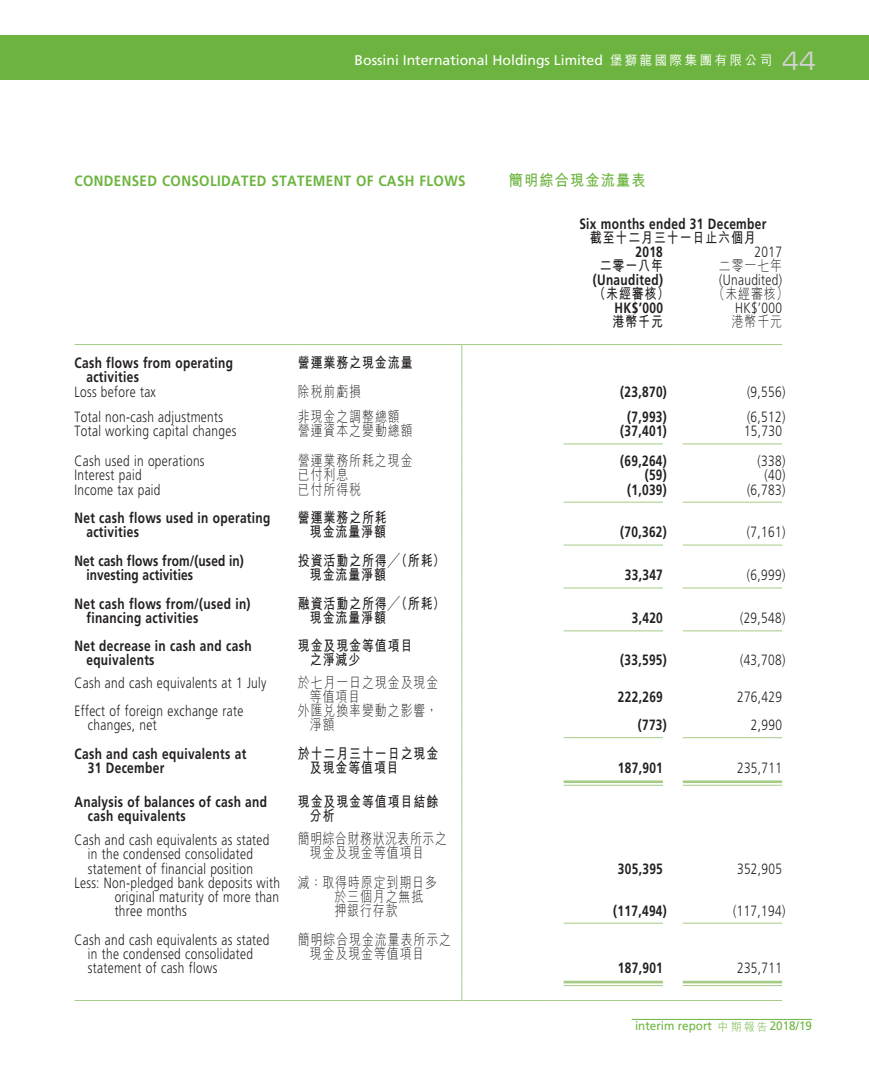
<style>
.page{position:relative;width:869px;height:1067px;background:#fff}
.page>*{position:absolute;margin:0;border:0;box-sizing:border-box;transform-origin:0 0}
.t1{font:700 15.75px "M Hei HK";letter-spacing:.08em;color:#6cb43f;scale:.9 1}
.t2{font:300 14.88px/14px "Frutiger LT Std";letter-spacing:.03em;color:#231f20;scale:.8 1}
.t3{font:700 14.88px/14px "Frutiger LT Std";letter-spacing:.03em;color:#231f20;scale:.8 1}
.t4{font:700 14.88px/14.5px "M Hei HK";letter-spacing:.08em;color:#231f20;scale:.8 1}
.t5{font:300 14.88px/14px "M Hei HK";letter-spacing:.08em;color:#231f20;scale:.8 1}
.t6{font:700 14.88px/14px "Frutiger LT Std";letter-spacing:.01em;color:#231f20;scale:.8 1}
.t7{font:700 14.88px "Frutiger LT Std";letter-spacing:.03em;color:#6cb43f;scale:.9 1}
.t8{font:300 14.88px/14px "M Hei HK";letter-spacing:.045em;color:#231f20;scale:.8 1}
.t9{font:14px "Frutiger LT Std";color:#fff}
.t10{font:12.25px "Frutiger LT Std";color:#6cb43f;scale:.95 1}
.s1{font-family:"M Hei HK";font-weight:500;font-size:13.12px}
.s2{font-family:"Eurostile LT Std";font-size:24.5px;color:#d1d2d4}
.s3{font-family:"M Hei HK";font-weight:300;font-size:11.38px}
</style>
<div class="page">
<div style="left:0;top:35px;width:868px;height:44px;background:#6cb43f"></div>
<hr style="left:631px;top:1019px;width:180px;height:1px;background:#6cb43f">
<hr style="left:461px;top:833px;width:1px;height:43px;background:#a5cc85">
<hr style="left:461px;top:876px;width:1px;height:42px;background:#a5cc85">
<svg style="left:461px;top:345px;width:1px;height:488px"></svg>
<svg style="left:461px;top:918px;width:1px;height:16px"></svg>
<hr style="left:461px;top:934px;width:1px;height:42px;background:#a5cc85">
<svg style="left:461px;top:976px;width:1px;height:24px"></svg>
<hr style="left:74px;top:344px;width:224px;height:1px;background:#a5cc85">
<hr style="left:298px;top:344px;width:163px;height:1px;background:#a5cc85">
<hr style="left:461px;top:344px;width:92px;height:1px;background:#a5cc85">
<hr style="left:553px;top:344px;width:119px;height:1px;background:#a5cc85">
<hr style="left:672px;top:344px;width:109px;height:1px;background:#a5cc85">
<hr style="left:563px;top:443px;width:99px;height:1px;background:#a5cc85">
<hr style="left:682px;top:443px;width:99px;height:1px;background:#a5cc85">
<hr style="left:563px;top:501px;width:99px;height:1px;background:#a5cc85">
<hr style="left:682px;top:501px;width:99px;height:1px;background:#a5cc85">
<hr style="left:563px;top:544px;width:99px;height:1px;background:#a5cc85">
<hr style="left:682px;top:544px;width:99px;height:1px;background:#a5cc85">
<hr style="left:563px;top:587px;width:99px;height:1px;background:#a5cc85">
<hr style="left:682px;top:587px;width:99px;height:1px;background:#a5cc85">
<hr style="left:563px;top:630px;width:99px;height:1px;background:#a5cc85">
<hr style="left:682px;top:630px;width:99px;height:1px;background:#a5cc85">
<hr style="left:563px;top:737px;width:99px;height:1px;background:#a5cc85">
<hr style="left:682px;top:737px;width:99px;height:1px;background:#a5cc85">
<hr style="left:563px;top:780px;width:99px;height:3px;background:#a5cc85">
<hr style="left:563px;top:784px;width:99px;height:1px;background:#a5cc85">
<hr style="left:682px;top:780px;width:99px;height:3px;background:#a5cc85">
<hr style="left:682px;top:784px;width:99px;height:1px;background:#a5cc85">
<hr style="left:563px;top:922px;width:99px;height:1px;background:#a5cc85">
<hr style="left:682px;top:922px;width:99px;height:1px;background:#a5cc85">
<hr style="left:563px;top:980px;width:99px;height:3px;background:#a5cc85">
<hr style="left:563px;top:985px;width:99px;height:1px;background:#a5cc85">
<hr style="left:682px;top:980px;width:99px;height:3px;background:#a5cc85">
<hr style="left:682px;top:985px;width:99px;height:1px;background:#a5cc85">
<hr style="left:74px;top:1000px;width:224px;height:1px;background:#a5cc85">
<hr style="left:298px;top:1000px;width:163px;height:1px;background:#a5cc85">
<hr style="left:462px;top:1000px;width:91px;height:1px;background:#a5cc85">
<hr style="left:553px;top:1000px;width:119px;height:1px;background:#a5cc85">
<hr style="left:672px;top:1000px;width:109px;height:1px;background:#a5cc85">
<p class="t9" style="left:354px;top:52px;width:462px">Bossini International Holdings Limited <span class="s1">堡獅龍國際集團有限公司</span> <span class="s2">44</span></p>
<p class="t7" style="left:74px;top:172px;width:436px">CONDENSED CONSOLIDATED STATEMENT OF CASH FLOWS</p>
<p class="t1" style="left:508px;top:169px;width:153px">簡明綜合現金流量表</p>
<p class="t3" style="left:579px;top:217px;width:235px">Six months ended 31 December</p>
<p class="t4" style="left:589px;top:229px;width:209px">截至十二月三十一日止六個月</p>
<p class="t3" style="left:635px;top:245px;width:36px">2018</p>
<p class="t2" style="left:754px;top:245px;width:36px">2017</p>
<p class="t4" style="left:599px;top:257px;width:81px">二零一八年</p>
<p class="t5" style="left:718px;top:258px;width:81px">二零一七年</p>
<p class="t3" style="left:592px;top:273px;width:89px">(Unaudited)</p>
<p class="t2" style="left:719px;top:273px;width:80px">(Unaudited)</p>
<p class="t4" style="left:593px;top:285px;width:95px">（未經審核）</p>
<p class="t5" style="left:712px;top:286px;width:95px">（未經審核）</p>
<p class="t3" style="left:614px;top:300px;width:62px">HK$’000</p>
<p class="t2" style="left:734px;top:301px;width:60px">HK$’000</p>
<p class="t4" style="left:612px;top:313px;width:64px">港幣千元</p>
<p class="t5" style="left:731px;top:314px;width:64px">港幣千元</p>
<p class="t3" style="left:86px;top:356px;width:185px;text-indent:-12px">Cash flows from operating activities</p>
<p class="t4" style="left:298px;top:354px;width:145px">營運業務之現金流量</p>
<p class="t2" style="left:74px;top:385px;width:103px">Loss before tax</p>
<p class="t5" style="left:298px;top:384px;width:81px">除稅前虧損</p>
<p class="t3" style="left:620px;top:385px;width:60px">(23,870)</p>
<p class="t2" style="left:746px;top:385px;width:49px">(9,556)</p>
<p class="t2" style="left:74px;top:410px;width:187px">Total non-cash adjustments</p>
<p class="t5" style="left:298px;top:409px;width:129px">非現金之調整總額</p>
<p class="t3" style="left:627px;top:410px;width:51px">(7,993)</p>
<p class="t2" style="left:746px;top:410px;width:49px">(6,512)</p>
<p class="t2" style="left:74px;top:424px;width:204px">Total working capital changes</p>
<p class="t5" style="left:298px;top:423px;width:145px">營運資本之變動總額</p>
<p class="t3" style="left:620px;top:424px;width:60px">(37,401)</p>
<p class="t2" style="left:743px;top:424px;width:49px">15,730</p>
<p class="t2" style="left:74px;top:454px;width:164px">Cash used in operations</p>
<p class="t5" style="left:298px;top:453px;width:145px">營運業務所耗之現金</p>
<p class="t3" style="left:620px;top:454px;width:60px">(69,264)</p>
<p class="t2" style="left:757px;top:454px;width:36px">(338)</p>
<p class="t2" style="left:74px;top:468px;width:85px">Interest paid</p>
<p class="t5" style="left:298px;top:467px;width:64px">已付利息</p>
<p class="t3" style="left:644px;top:468px;width:29px">(59)</p>
<p class="t2" style="left:764px;top:468px;width:28px">(40)</p>
<p class="t2" style="left:74px;top:482px;width:109px">Income tax paid</p>
<p class="t5" style="left:298px;top:481px;width:81px">已付所得稅</p>
<p class="t3" style="left:627px;top:482px;width:51px">(1,039)</p>
<p class="t2" style="left:746px;top:482px;width:49px">(6,783)</p>
<p class="t3" style="left:86px;top:510px;width:231px;line-height:14.5px;text-indent:-12px">Net cash flows used in operating activities</p>
<p class="t4" style="left:298px;top:509px;width:113px;text-align:right">營運業務之所耗現金流量淨額</p>
<p class="t3" style="left:620px;top:525px;width:60px">(70,362)</p>
<p class="t2" style="left:746px;top:525px;width:49px">(7,161)</p>
<p class="t6" style="left:86px;top:554px;width:198px;text-indent:-12px">Net cash flows from/(used in) investing activities</p>
<p class="t4" style="left:310px;top:552px;width:170px;text-indent:-12px">投資活動之所得╱（所耗）現金流量淨額</p>
<p class="t3" style="left:86px;top:597px;width:207px;text-indent:-12px">Net cash flows from/(used in) financing activities</p>
<p class="t4" style="left:310px;top:595px;width:170px;text-indent:-12px">融資活動之所得╱（所耗）現金流量淨額</p>
<p class="t3" style="left:86px;top:639px;width:208px;text-indent:-12px">Net decrease in cash and cash equivalents</p>
<p class="t4" style="left:310px;top:637px;width:130px;line-height:14px;text-indent:-12px">現金及現金等值項目之淨減少</p>
<p class="t2" style="left:74px;top:676px;width:241px">Cash and cash equivalents at 1 July</p>
<p class="t5" style="left:310px;top:675px;width:162px;text-indent:-12px">於七月一日之現金及現金等值項目</p>
<p class="t2" style="left:88px;top:704px;width:196px;text-indent:-13px">Effect of foreign exchange rate changes, net</p>
<p class="t5" style="left:310px;top:703px;width:161px;text-indent:-12px">外匯兌換率變動之影響，淨額</p>
<p class="t3" style="left:88px;top:746px;width:199px;text-indent:-13px">Cash and cash equivalents at<br>31 December</p>
<p class="t4" style="left:310px;top:744px;width:162px;text-indent:-12px">於十二月三十一日之現金及現金等值項目</p>
<p class="t3" style="left:88px;top:795px;width:225px;text-indent:-13px">Analysis of balances of cash and cash equivalents</p>
<p class="t4" style="left:310px;top:794px;width:162px;line-height:14px;text-indent:-12px">現金及現金等值項目結餘分析</p>
<p class="t2" style="left:74px;top:832px;width:245px;line-height:14.5px;text-align:center">Cash and cash equivalents as stated in the condensed consolidated statement of financial position</p>
<p class="t8" style="left:310px;top:831px;width:173px;text-indent:-12px">簡明綜合財務狀況表所示之現金及現金等值項目</p>
<p class="t2" style="left:115px;top:875px;width:208px;text-align:justify;text-indent:-40px">Less: Non-pledged bank deposits with original maturity of more than three months</p>
<p class="t5" style="left:334px;top:874px;width:130px;text-indent:-36px">減：取得時原定到期日多於三個月之無抵押銀行存款</p>
<p class="t2" style="left:88px;top:933px;width:228px;text-indent:-13px">Cash and cash equivalents as stated in the condensed consolidated statement of cash flows</p>
<p class="t5" style="left:310px;top:932px;width:178px;text-indent:-12px">簡明綜合現金流量表所示之現金及現金等值項目</p>
<p class="t3" style="left:624px;top:568px;width:49px">33,347</p>
<p class="t2" style="left:746px;top:568px;width:49px">(6,999)</p>
<p class="t3" style="left:631px;top:611px;width:40px">3,420</p>
<p class="t2" style="left:739px;top:611px;width:58px">(29,548)</p>
<p class="t3" style="left:620px;top:653px;width:60px">(33,595)</p>
<p class="t2" style="left:739px;top:653px;width:58px">(43,708)</p>
<p class="t3" style="left:617px;top:690px;width:58px">222,269</p>
<p class="t2" style="left:736px;top:690px;width:58px">276,429</p>
<p class="t3" style="left:637px;top:718px;width:38px">(773)</p>
<p class="t2" style="left:750px;top:718px;width:40px">2,990</p>
<p class="t3" style="left:617px;top:761px;width:58px">187,901</p>
<p class="t2" style="left:736px;top:761px;width:58px">235,711</p>
<p class="t3" style="left:617px;top:861px;width:58px">305,395</p>
<p class="t2" style="left:736px;top:861px;width:58px">352,905</p>
<p class="t3" style="left:613px;top:903px;width:68px">(117,494)</p>
<p class="t2" style="left:732px;top:903px;width:67px">(117,194)</p>
<p class="t3" style="left:617px;top:961px;width:58px">187,901</p>
<p class="t2" style="left:736px;top:961px;width:58px">235,711</p>
<p class="t10" style="left:634px;top:1018px;width:188px">interim report <span class="s3">中期報告</span> 2018/19</p>
</div>
